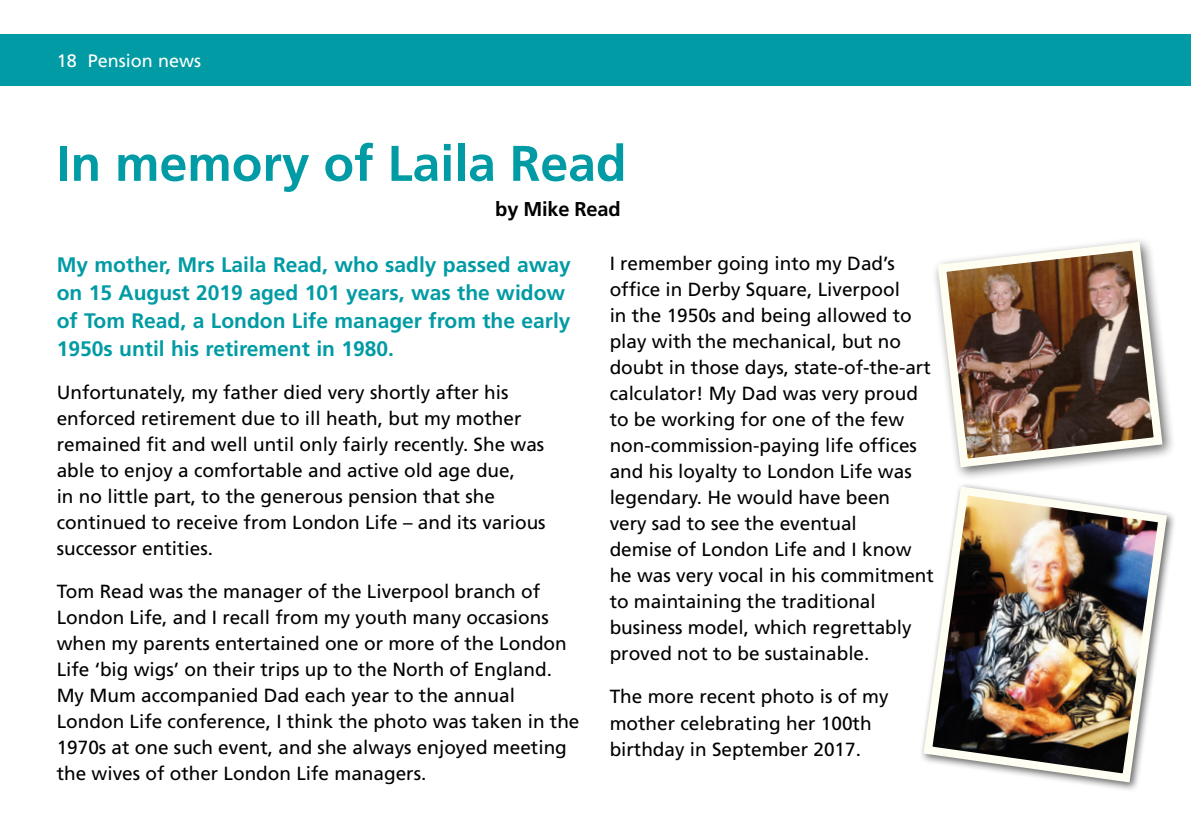
<style>
.page{position:relative;width:1191px;height:840px;background:#fff}
.page>*{position:absolute;margin:0;border:0;box-sizing:border-box;transform-origin:0 0}
.t1{font:700 50px "Frutiger";color:#009ba4}
.t2{font:700 21px/28px "Frutiger";color:#009ba4}
.t3{font:700 20px "Frutiger";letter-spacing:-.01em;color:#000}
.t4{font:19px/26px "Frutiger";color:#000}
.t5{font:18px "Frutiger";color:#fff}
</style>
<div class="page">
<div style="left:919px;top:482px;width:257px;height:309px;background:#000;opacity:.6"></div>
<img style="left:919px;top:482px;width:252px;height:304px">
<div style="left:0;top:34px;width:1191px;height:51px;background:#009ba4"></div>
<div style="left:931px;top:235px;width:245px;height:246px;background:#000;opacity:.6"></div>
<img style="left:933px;top:237px;width:233px;height:234px">
<hr style="left:1190px;top:34px;width:1px;height:51px;background:#419f45">
<p class="t5" style="left:57px;top:50px;width:146px">18 Pension news</p>
<h1 class="t1" style="left:57px;top:134px;width:571px">In memory of Laila Read</h1>
<p class="t3" style="left:495px;top:197px;width:127px">by Mike Read</p>
<p class="t2" style="left:57px;top:250px;width:515px">My mother, Mrs Laila Read, who sadly passed away on 15 August 2019 aged 101 years, was the widow of Tom Read, a London Life manager from the early 1950s until his retirement in 1980.</p>
<p class="t4" style="left:57px;top:379px;width:490px">Unfortunately, my father died very shortly after his enforced retirement due to ill heath, but my mother remained fit and well until only fairly recently. She was able to enjoy a comfortable and active old age due,<br>in no little part, to the generous pension that she continued to receive from London Life – and its various successor entities.</p>
<p class="t4" style="left:57px;top:578px;width:524px">Tom Read was the manager of the Liverpool branch of London Life, and I recall from my youth many occasions when my parents entertained one or more of the London Life ‘big wigs’ on their trips up to the North of England.<br>My Mum accompanied Dad each year to the annual London Life conference, I think the photo was taken in the 1970s at one such event, and she always enjoyed meeting the wives of other London Life managers.</p>
<p class="t4" style="left:609px;top:250px;width:326px">I remember going into my Dad’s office in Derby Square, Liverpool<br>in the 1950s and being allowed to play with the mechanical, but no doubt in those days, state-of-the-art calculator! My Dad was very proud to be working for one of the few non-commission-paying life offices and his loyalty to London Life was legendary. He would have been<br>very sad to see the eventual<br>demise of London Life and I know he was very vocal in his commitment to maintaining the traditional business model, which regrettably proved not to be sustainable.</p>
<p class="t4" style="left:609px;top:683px;width:280px">The more recent photo is of my mother celebrating her 100th birthday in September 2017.</p>
</div>
